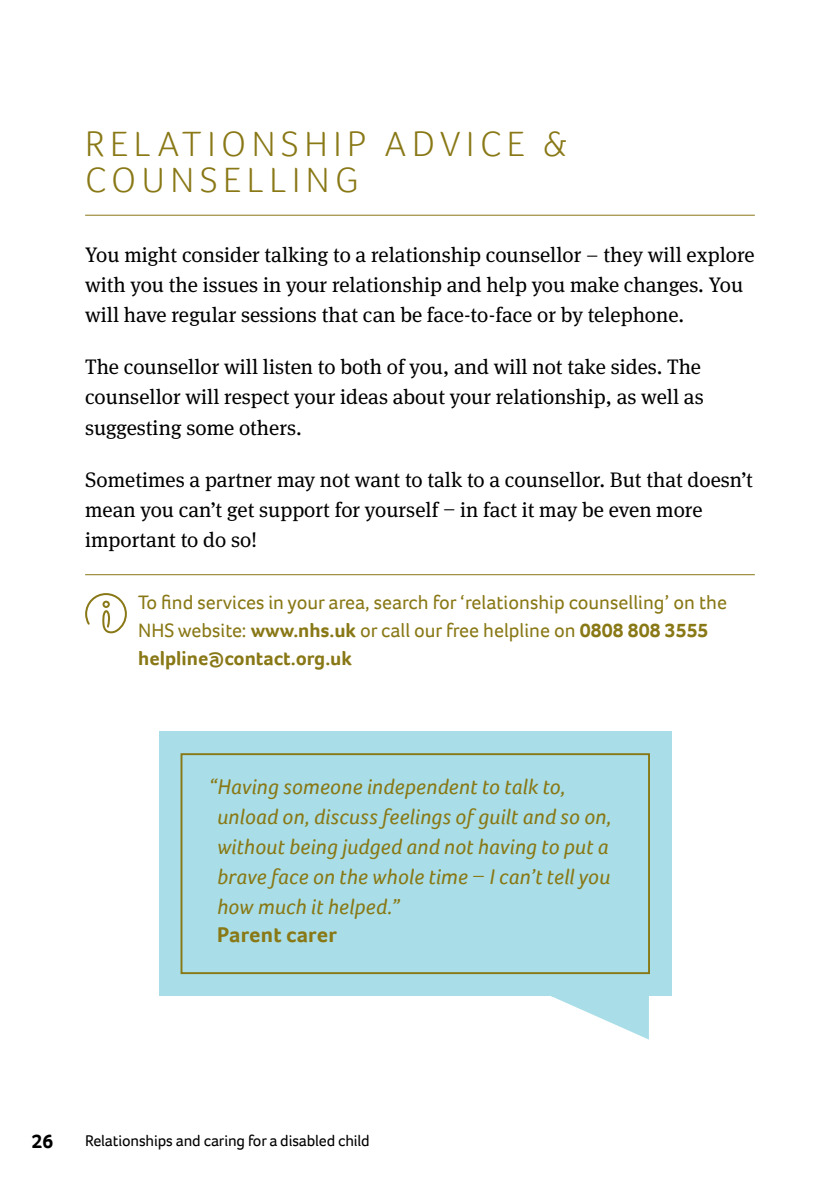
<style>
.page{position:relative;width:840px;height:1191px;background:#fff}
.page>*{position:absolute;margin:0;border:0;box-sizing:border-box;transform-origin:0 0}
.t1{font:300 36px/36px "Foco";letter-spacing:.155em;color:#897816}
.t2{font:italic 22px/30px "Foco";letter-spacing:.005em;color:#897816}
.t3{font:700 22px "Foco";color:#897816}
.t4{font:21px/30px "Meta Serif OT";color:#000}
.t5{font:700 20px/28px "Foco";color:#897816}
.t6{font:20px/28px "Foco";color:#897816}
.t7{font:700 20px "Foco";color:#000}
.t8{font:16px "Foco";letter-spacing:-.01em;color:#000}
.s1{font-weight:400}
.s2{font-family:"Meta Serif OT";font-style:normal}
</style>
<div class="page">
<hr style="left:85px;top:215px;width:669px;height:1px;background:#897816">
<hr style="left:85px;top:574px;width:669px;height:1px;background:#897816">
<svg style="left:85px;top:593px;width:42px;height:41px"></svg>
<div style="left:159px;top:731px;width:512px;height:264px;background:#a9dee8"></div>
<div style="left:180px;top:753px;width:469px;height:221px;border:2px solid #897816"></div>
<svg style="left:541px;top:995px;width:109px;height:45px"></svg>
<h1 class="t1" style="left:85px;top:125px;width:483px">R ELATIONSHIP ADVICE &amp;<br>COUNSELLING</h1>
<p class="t4" style="left:85px;top:239px;width:670px">You might consider talking to a relationship counsellor – they will explore with you the issues in your relationship and help you make changes. You will have regular sessions that can be face-to-face or by telephone.</p>
<p class="t4" style="left:85px;top:352px;width:619px">The counsellor will listen to both of you, and will not take sides. The counsellor will respect your ideas about your relationship, as well as suggesting some others.</p>
<p class="t4" style="left:85px;top:465px;width:669px">Sometimes a partner may not want to talk to a counsellor. But that doesn’t mean you can’t get support for yourself – in fact it may be even more important to do so!</p>
<p class="t6" style="left:138px;top:588px;width:590px">To find services in your area, search for ‘relationship counselling’ on the<br>NHS</p>
<p class="t5" style="left:138px;top:616px;width:571px;text-indent:40px"><span class="s1">website:</span> www.nhs.uk <span class="s1">or call our free helpline on</span> 0808 808 3555 helpline@contact.org.uk</p>
<p class="t2" style="left:217px;top:771px;width:395px;text-indent:-9px">“Having someone independent to talk to, unload on, discuss feelings of guilt and so on, without being judged and not having to put a brave face on the whole time <span class="s2">–</span> I can’t tell you how much it helped.”</p>
<p class="t3" style="left:217px;top:920px;width:121px">Parent carer</p>
<p class="t7" style="left:32px;top:1128px;width:23px">26</p>
<p class="t8" style="left:85px;top:1129px;width:286px">Relationships and caring for a disabled child</p>
</div>
